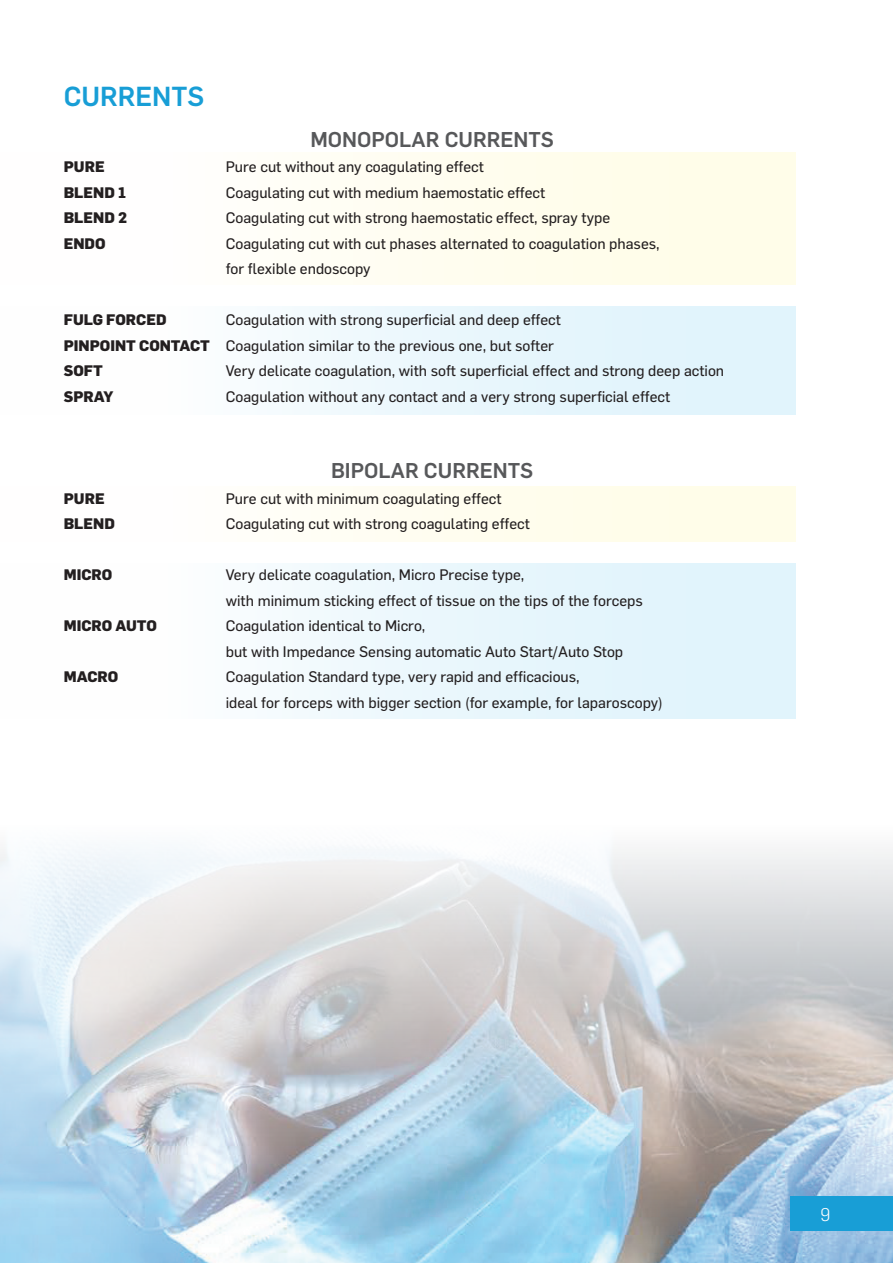
<style>
.page{position:relative;width:893px;height:1263px;background:#fff}
.page>*{position:absolute;margin:0;border:0;box-sizing:border-box;transform-origin:0 0}
.Corpo_del_testo_-_Gi{font:500 27px "Flama";color:#189ed6}
.Corpo_del_testo_-_Gi-2{font:500 21px "Flama";color:#57585a}
.Intestazione_continu{font:300 18px "Flama";color:#fff}
.Corpo_del_testo_-_Gi-3{font:15px "Flama Basic";color:#231f20}
.Corpo_del_testo_-_Gi-4{font:800 15px "Flama";color:#231f20}
.s1{font-family:"Flama";font-weight:800}
</style>
<div class="page">
<img style="left:0;top:849px;width:893px;height:414px">
<div style="left:0;top:306px;width:795px;height:108px;background:linear-gradient(to right,#fffffe,#dcf2fb)"></div>
<div style="left:0;top:563px;width:795px;height:156px;background:linear-gradient(to right,#fffffe,#dcf2fb)"></div>
<div style="left:0;top:152px;width:795px;height:133px;background:#fffdf2"></div>
<div style="left:0;top:487px;width:795px;height:55px;background:#fffdf2"></div>
<div style="left:791px;top:1197px;width:102px;height:34px;background:#189ed6"></div>
<p class="Corpo_del_testo_-_Gi" style="left:64px;top:77px;width:142px">CURRENTS</p>
<p class="Corpo_del_testo_-_Gi-2" style="left:310px;top:124px;width:245px">MONOPOLAR CURRENTS</p>
<p class="Corpo_del_testo_-_Gi-4" style="left:64px;top:156px;width:42px">PURE</p>
<p class="Corpo_del_testo_-_Gi-3" style="left:226px;top:156px;width:260px">Pure cut without any coagulating effect</p>
<p class="Corpo_del_testo_-_Gi-4" style="left:64px;top:181px;width:64px">BLEND 1</p>
<p class="Corpo_del_testo_-_Gi-3" style="left:226px;top:182px;width:321px">Coagulating cut with medium haemostatic effect</p>
<p class="Corpo_del_testo_-_Gi-4" style="left:64px;top:207px;width:65px">BLEND 2</p>
<p class="Corpo_del_testo_-_Gi-3" style="left:226px;top:207px;width:386px">Coagulating cut with strong haemostatic effect, spray type</p>
<p class="Corpo_del_testo_-_Gi-4" style="left:64px;top:232px;width:43px">ENDO</p>
<p class="Corpo_del_testo_-_Gi-3" style="left:226px;top:233px;width:435px">Coagulating cut with cut phases alternated to coagulation phases,</p>
<p class="Corpo_del_testo_-_Gi-3" style="left:226px;top:258px;width:146px">for flexible endoscopy</p>
<p class="Corpo_del_testo_-_Gi-4" style="left:64px;top:309px;width:104px">FULG FORCED</p>
<p class="Corpo_del_testo_-_Gi-3" style="left:226px;top:309px;width:337px">Coagulation with strong superficial and deep effect</p>
<p class="Corpo_del_testo_-_Gi-3" style="left:64px;top:335px;width:492px"><span class="s1">PINPOINT CONTACT</span> Coagulation similar to the previous one, but softer</p>
<p class="Corpo_del_testo_-_Gi-4" style="left:64px;top:360px;width:41px">SOFT</p>
<p class="Corpo_del_testo_-_Gi-3" style="left:226px;top:360px;width:500px">Very delicate coagulation, with soft superficial effect and strong deep action</p>
<p class="Corpo_del_testo_-_Gi-4" style="left:64px;top:385px;width:51px">SPRAY</p>
<p class="Corpo_del_testo_-_Gi-3" style="left:226px;top:386px;width:446px">Coagulation without any contact and a very strong superficial effect</p>
<p class="Corpo_del_testo_-_Gi-2" style="left:331px;top:455px;width:204px">BIPOLAR CURRENTS</p>
<p class="Corpo_del_testo_-_Gi-4" style="left:64px;top:487px;width:42px">PURE</p>
<p class="Corpo_del_testo_-_Gi-3" style="left:226px;top:488px;width:277px">Pure cut with minimum coagulating effect</p>
<p class="Corpo_del_testo_-_Gi-4" style="left:64px;top:513px;width:53px">BLEND</p>
<p class="Corpo_del_testo_-_Gi-3" style="left:226px;top:513px;width:306px">Coagulating cut with strong coagulating effect</p>
<p class="Corpo_del_testo_-_Gi-4" style="left:64px;top:564px;width:50px">MICRO</p>
<p class="Corpo_del_testo_-_Gi-3" style="left:226px;top:564px;width:300px">Very delicate coagulation, Micro Precise type,</p>
<p class="Corpo_del_testo_-_Gi-3" style="left:226px;top:590px;width:419px">with minimum sticking effect of tissue on the tips of the forceps</p>
<p class="Corpo_del_testo_-_Gi-4" style="left:64px;top:615px;width:95px">MICRO AUTO</p>
<p class="Corpo_del_testo_-_Gi-3" style="left:226px;top:615px;width:201px">Coagulation identical to Micro,</p>
<p class="Corpo_del_testo_-_Gi-3" style="left:226px;top:641px;width:399px">but with Impedance Sensing automatic Auto Start/Auto Stop</p>
<p class="Corpo_del_testo_-_Gi-4" style="left:64px;top:666px;width:56px">MACRO</p>
<p class="Corpo_del_testo_-_Gi-3" style="left:226px;top:666px;width:355px">Coagulation Standard type, very rapid and efficacious,</p>
<p class="Corpo_del_testo_-_Gi-3" style="left:226px;top:692px;width:438px">ideal for forceps with bigger section (for example, for laparoscopy)</p>
<p class="Intestazione_continu" style="left:820px;top:1202px;width:12px">9</p>
</div>
